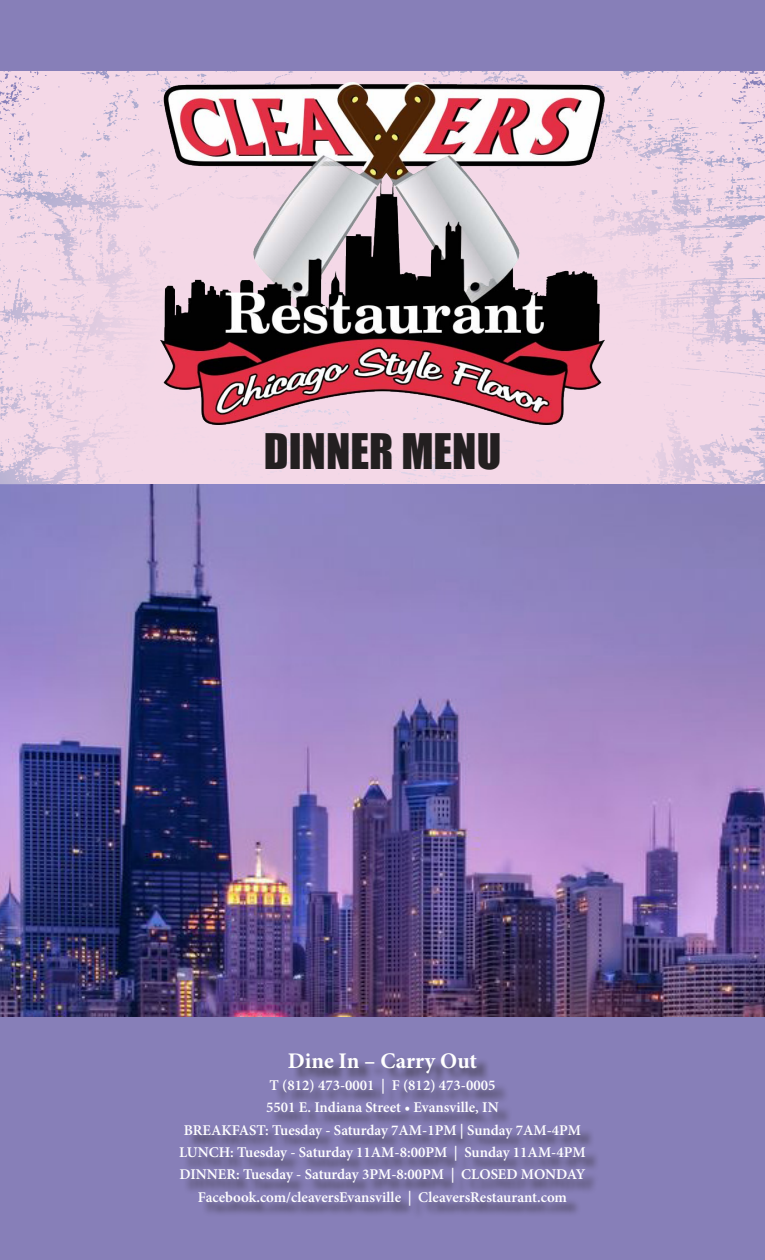
<style>
.page{position:relative;width:765px;height:1260px;background:#fff}
.page>*{position:absolute;margin:0;border:0;box-sizing:border-box;transform-origin:0 0}
.t1{font:45px "Impact";color:#231f20}
.t2{font:700 22.38px "Minion Pro";color:#fff}
.t3{font:600 14.88px/22.4px "Minion Pro";color:#fff;text-align:center}
</style>
<div class="page">
<img style="left:0;top:485px;width:765px;height:532px">
<svg style="left:0;top:70px;width:765px;height:415px;background:#edd3e4"></svg>
<img style="left:161px;top:83px;width:443px;height:342px">
<div style="left:0;top:0;width:765px;height:70px;background:#877fb8"></div>
<div style="left:0;top:1017px;width:765px;height:243px;background:#877fb8"></div>
<div style="left:183px;top:1055px;width:417px;height:165px;background:#231f20;opacity:.75"></div>
<h1 class="t1" style="left:264px;top:417px;width:239px">DINNER MENU</h1>
<h2 class="t2" style="left:288px;top:1045px;width:191px">Dine In – Carry Out</h2>
<p class="t3" style="left:179px;top:1074px;width:408px">T (812) 473-0001 | F (812) 473-0005<br>5501 E. Indiana Street • Evansville, IN<br>BREAKFAST: Tuesday - Saturday 7AM-1PM | Sunday 7AM-4PM LUNCH: Tuesday - Saturday 11AM-8:00PM | Sunday 11AM-4PM DINNER: Tuesday - Saturday 3PM-8:00PM | CLOSED MONDAY Facebook.com/cleaversEvansville | CleaversRestaurant.com</p>
</div>
